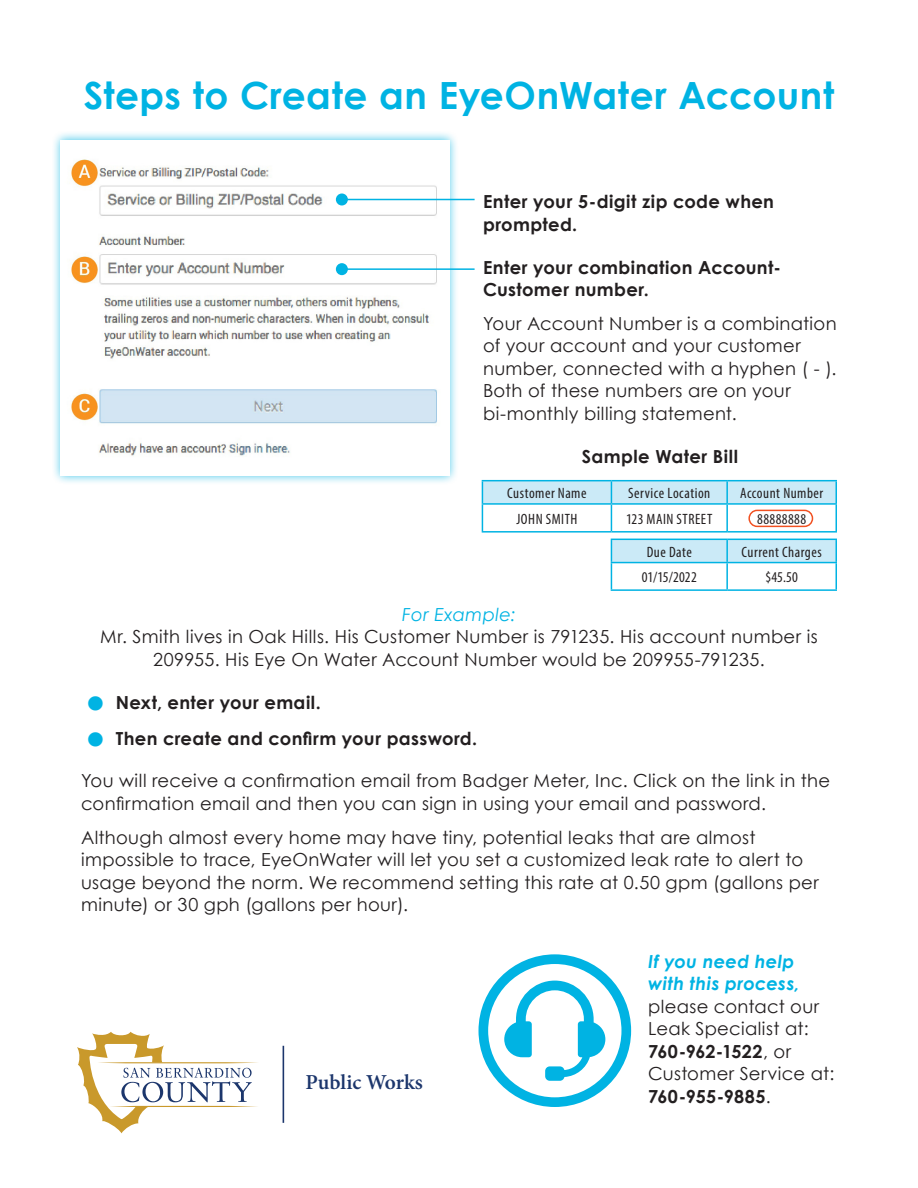
<style>
.page{position:relative;width:918px;height:1188px;background:#fff}
.page>*{position:absolute;margin:0;border:0;box-sizing:border-box;transform-origin:0 0}
.t1{font:700 37.5px "Century Gothic";letter-spacing:.01em;color:#00b3e3}
.t2{font:600 21.3px "Minion Pro";color:#1c366c}
.t3{font:18px/22.5px "Century Gothic";letter-spacing:.02em;color:#231f20}
.t4{font:700 18px/22.5px "Century Gothic";letter-spacing:.02em;color:#231f20}
.t5{font:italic 700 18px/22.5px "Century Gothic";letter-spacing:.015em;color:#00b3e3}
.t6{font:italic 18px "Century Gothic";letter-spacing:.02em;color:#00b3e3}
.t7{font:condensed 15px "Myriad Pro";letter-spacing:.035em;color:#231f20}
.s1{font-size:48px;color:#00b3e3}
.s2{font-weight:700}
</style>
<div class="page">
<hr style="left:482px;top:480px;width:129px;height:1px;background:#00b3e3">
<hr style="left:611px;top:480px;width:116px;height:1px;background:#00b3e3">
<hr style="left:727px;top:480px;width:110px;height:1px;background:#00b3e3">
<svg style="left:482px;top:481px;width:355px;height:50px"></svg>
<hr style="left:482px;top:531px;width:129px;height:2px;background:#00b3e3">
<hr style="left:611px;top:531px;width:116px;height:2px;background:#00b3e3">
<hr style="left:727px;top:531px;width:110px;height:2px;background:#00b3e3">
<svg style="left:611px;top:539px;width:226px;height:50px"></svg>
<hr style="left:611px;top:589px;width:116px;height:2px;background:#00b3e3">
<hr style="left:727px;top:589px;width:110px;height:2px;background:#00b3e3">
<div style="left:51px;top:130px;width:408px;height:355px;background:#00b3e3;opacity:.75"></div>
<img style="left:61px;top:140px;width:389px;height:335px">
<hr style="left:342px;top:199px;width:133px;height:1px;background:#00b3e3">
<div style="left:336px;top:194px;width:12px;height:12px;background:#00b3e3;border-radius:50%"></div>
<hr style="left:342px;top:268px;width:133px;height:2px;background:#00b3e3">
<div style="left:336px;top:263px;width:12px;height:12px;background:#00b3e3;border-radius:50%"></div>
<div style="left:748px;top:510px;width:65px;height:17px;border:2px solid #f15122;border-radius:8px"></div>
<svg style="left:478px;top:954px;width:153px;height:153px"></svg>
<svg style="left:77px;top:1032px;width:181px;height:101px"></svg>
<hr style="left:283px;top:1046px;width:1px;height:77px;background:#1c366c">
<h1 class="t1" style="left:84px;top:67px;width:752px">Steps to Create an EyeOnWater Account</h1>
<p class="t4" style="left:483px;top:190px;width:293px">Enter your 5-digit zip code when prompted.</p>
<p class="t4" style="left:483px;top:255px;width:300px">Enter your combination Account-<br>Customer number.</p>
<p class="t3" style="left:483px;top:312px;width:355px">Your Account Number is a combination of your account and your customer number, connected with a hyphen ( - ).<br>Both of these numbers are on your bi-monthly billing statement.</p>
<p class="t4" style="left:582px;top:444px;width:158px">Sample Water Bill</p>
<p class="t7" style="left:507px;top:484px;width:81px">Customer Name</p>
<p class="t7" style="left:628px;top:484px;width:84px">Service Location</p>
<p class="t7" style="left:740px;top:484px;width:85px">Account Number</p>
<p class="t7" style="left:516px;top:509px;width:63px">JOHN SMITH</p>
<p class="t7" style="left:626px;top:509px;width:88px">123 MAIN STREET</p>
<p class="t7" style="left:757px;top:509px;width:50px">88888888</p>
<p class="t7" style="left:647px;top:543px;width:47px">Due Date</p>
<p class="t7" style="left:742px;top:543px;width:82px">Current Charges</p>
<p class="t7" style="left:642px;top:568px;width:56px">01/15/2022</p>
<p class="t7" style="left:765px;top:568px;width:34px">$45.50</p>
<p class="t6" style="left:402px;top:602px;width:115px">For Example:</p>
<p class="t3" style="left:100px;top:625px;width:719px;text-align:center">Mr. Smith lives in Oak Hills. His Customer Number is 791235. His account number is<br>209955. His Eye On Water Account Number would be 209955-791235.</p>
<p class="t4" style="left:81px;top:690px;width:241px"><span class="s1">•</span> Next, enter your email.</p>
<p class="t4" style="left:81px;top:726px;width:398px"><span class="s1">•</span> Then create and confirm your password.</p>
<p class="t3" style="left:81px;top:769px;width:751px">You will receive a confirmation email from Badger Meter, Inc. Click on the link in the confirmation email and then you can sign in using your email and password.</p>
<p class="t3" style="left:81px;top:826px;width:739px">Although almost every home may have tiny, potential leaks that are almost impossible to trace, EyeOnWater will let you set a customized leak rate to alert to usage beyond the norm. We recommend setting this rate at 0.50 gpm (gallons per minute) or 30 gph (gallons per hour).</p>
<p class="t2" style="left:305px;top:1068px;width:119px">Public Works</p>
<p class="t5" style="left:648px;top:949px;width:153px">If you need help with this process,</p>
<p class="t3" style="left:648px;top:995px;width:188px">please contact our<br>Leak Specialist at:<br><span class="s2">760-962-1522</span>, or<br>Customer Service at:<br><span class="s2">760-955-9885</span>.</p>
</div>
